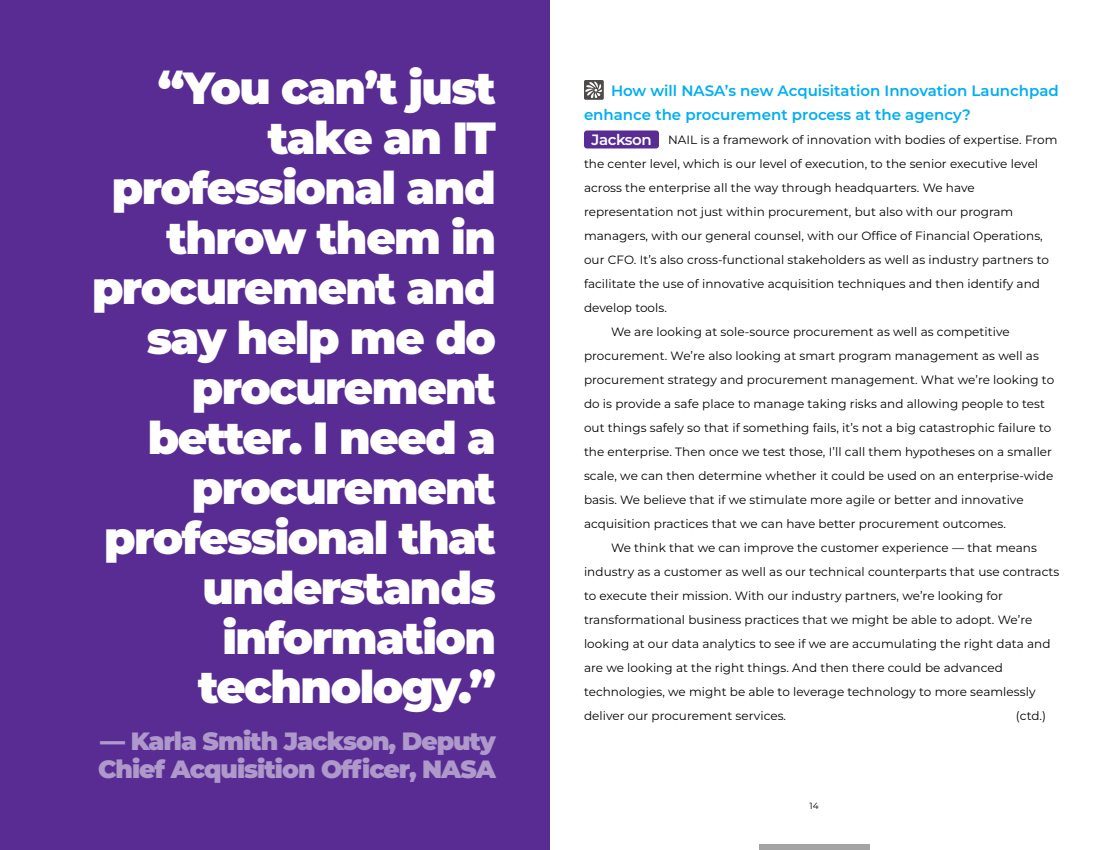
<style>
.page{position:relative;width:1100px;height:850px;background:#fff}
.page>*{position:absolute;margin:0;border:0;box-sizing:border-box;transform-origin:0 0}
.t1{font:900 45px/50px "Montserrat";letter-spacing:-.035em;color:#fff;text-align:right}
.t2{font:900 25px/28px "Montserrat";letter-spacing:-.04em;color:#af99ca}
.t3{font:600 15px/24px "Montserrat";color:#00aef1}
.t4{font:600 15px "Montserrat";letter-spacing:-.025em;color:#fff}
.t5{font:12px "Montserrat";letter-spacing:.005em;color:#000}
.t6{font:9px "Montserrat";color:#000}
</style>
<div class="page">
<div style="left:0;top:0;width:550px;height:850px;background:#592c94"></div>
<div style="left:759px;top:844px;width:110px;height:6px;background:#a4a4a4"></div>
<div style="left:584px;top:80px;width:20px;height:20px;background:#4d4b49;border-radius:2px"></div>
<svg style="left:585px;top:81px;width:17px;height:17px"></svg>
<div style="left:584px;top:130px;width:75px;height:18px;background:#592c94;border-radius:3px"></div>
<h1 class="t1" style="left:92px;top:60px;width:405px">“You can’t just take an IT professional and throw them in procurement and say help me do procurement better. I need a procurement professional that understands information technology.”</h1>
<h2 class="t2" style="left:98px;top:726px;width:400px">— Karla Smith Jackson, Deputy<br>Chief Acquisition Officer, NASA</h2>
<p class="t3" style="left:584px;top:78px;width:476px;text-indent:27px">How will NASA’s new Acquisitation Innovation Launchpad enhance the procurement process at the agency?</p>
<p class="t5" style="left:668px;top:131px;width:391px">NAIL is a framework of innovation with bodies of expertise. From</p>
<p class="t5" style="left:584px;top:155px;width:456px">the center level, which is our level of execution, to the senior executive level</p>
<p class="t5" style="left:584px;top:179px;width:392px">across the enterprise all the way through headquarters. We have</p>
<p class="t5" style="left:584px;top:203px;width:431px">representation not just within procurement, but also with our program</p>
<p class="t5" style="left:584px;top:227px;width:460px">managers, with our general counsel, with our Office of Financial Operations,</p>
<p class="t5" style="left:584px;top:251px;width:466px">our CFO. It’s also cross-functional stakeholders as well as industry partners to</p>
<p class="t5" style="left:584px;top:275px;width:458px">facilitate the use of innovative acquisition techniques and then identify and</p>
<p class="t5" style="left:584px;top:299px;width:84px">develop tools.</p>
<p class="t5" style="left:611px;top:323px;width:400px">We are looking at sole-source procurement as well as competitive</p>
<p class="t5" style="left:584px;top:347px;width:456px">procurement. We’re also looking at smart program management as well as</p>
<p class="t5" style="left:584px;top:371px;width:472px">procurement strategy and procurement management. What we’re looking to</p>
<p class="t5" style="left:584px;top:395px;width:462px">do is provide a safe place to manage taking risks and allowing people to test</p>
<p class="t5" style="left:584px;top:419px;width:469px">out things safely so that if something fails, it’s not a big catastrophic failure to</p>
<p class="t5" style="left:584px;top:443px;width:470px">the enterprise. Then once we test those, I’ll call them hypotheses on a smaller</p>
<p class="t5" style="left:584px;top:467px;width:471px">scale, we can then determine whether it could be used on an enterprise-wide</p>
<p class="t5" style="left:584px;top:491px;width:441px">basis. We believe that if we stimulate more agile or better and innovative</p>
<p class="t5" style="left:584px;top:515px;width:424px">acquisition practices that we can have better procurement outcomes.</p>
<p class="t5" style="left:611px;top:539px;width:427px">We think that we can improve the customer experience — that means</p>
<p class="t5" style="left:584px;top:563px;width:477px">industry as a customer as well as our technical counterparts that use contracts</p>
<p class="t5" style="left:584px;top:587px;width:421px">to execute their mission. With our industry partners, we’re looking for</p>
<p class="t5" style="left:584px;top:611px;width:450px">transformational business practices that we might be able to adopt. We’re</p>
<p class="t5" style="left:584px;top:635px;width:468px">looking at our data analytics to see if we are accumulating the right data and</p>
<p class="t5" style="left:584px;top:659px;width:420px">are we looking at the right things. And then there could be advanced</p>
<p class="t5" style="left:584px;top:683px;width:453px">technologies, we might be able to leverage technology to more seamlessly</p>
<p class="t5" style="left:584px;top:707px;width:204px">deliver our procurement services.</p>
<p class="t5" style="left:1016px;top:707px;width:32px">(ctd.)</p>
<p class="t4" style="left:592px;top:129px;width:62px">Jackson</p>
<p class="t6" style="left:809px;top:799px;width:11px">14</p>
</div>
